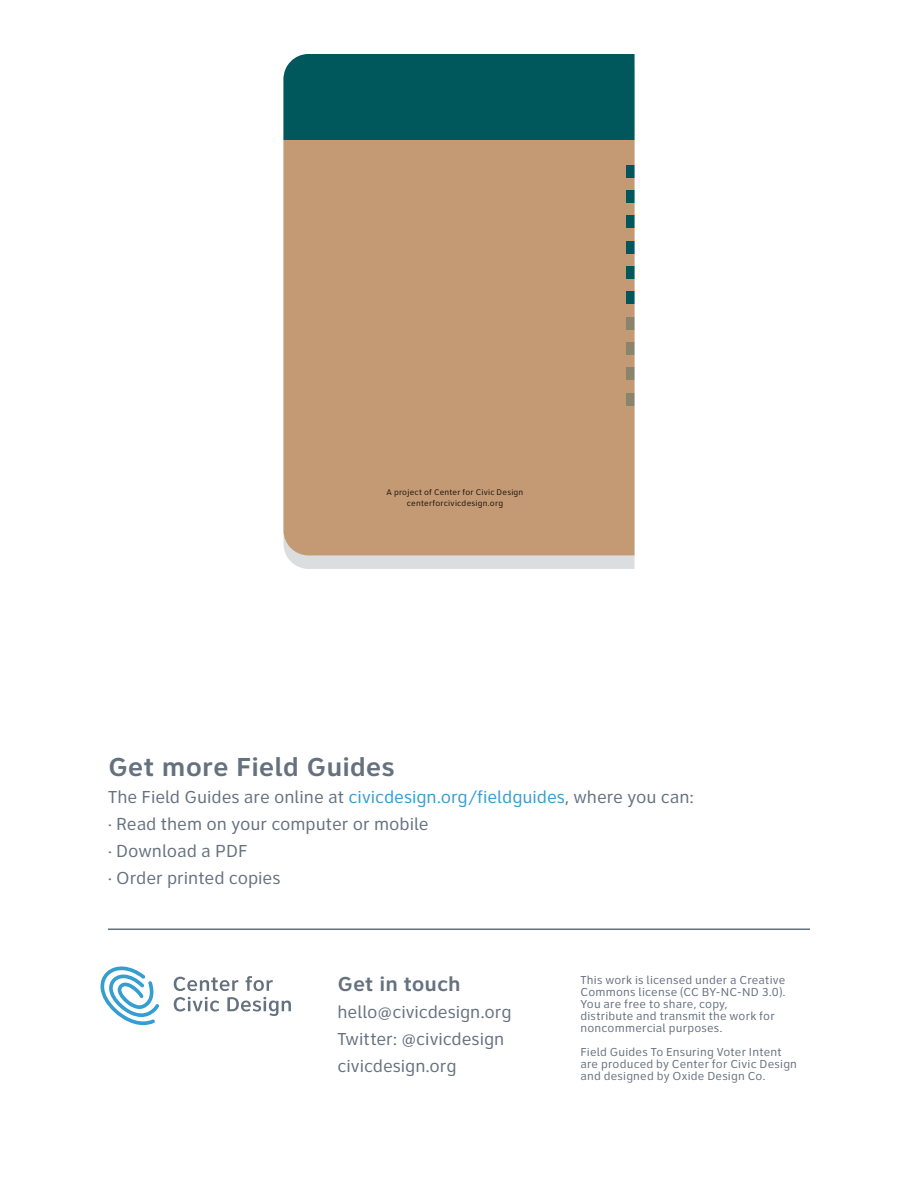
<style>
.page{position:relative;width:918px;height:1188px;background:#fff}
.page>*{position:absolute;margin:0;border:0;box-sizing:border-box;transform-origin:0 0}
.t1{font:700 27px "Clearview ADA";letter-spacing:-.005em;color:#65717f}
.t2{font:700 21px "Clearview ADA";color:#65717f}
.t3{font:18px/27px "Clearview ADA";letter-spacing:-.005em;color:#65717f}
.t4{font:12px/12px "Clearview ADA";letter-spacing:.015em;color:#65717f}
.t5{font:8.4px/11.2px "Clearview ADA";letter-spacing:.025em;color:#231f20;text-align:center}
.s1{color:#359ed0}
</style>
<div class="page">
<svg style="left:286px;top:67px;width:349px;height:502px;background:#d8d8d8"></svg>
<svg style="left:284px;top:54px;width:350px;height:501px;background:#a08e6f"></svg>
<svg style="left:100px;top:966px;width:59px;height:59px"></svg>
<svg style="left:174px;top:977px;width:64px;height:14px"></svg>
<svg style="left:246px;top:976px;width:27px;height:15px"></svg>
<svg style="left:174px;top:997px;width:45px;height:15px"></svg>
<svg style="left:227px;top:997px;width:64px;height:19px"></svg>
<hr style="left:108px;top:928px;width:702px;height:2px;background:#65717f">
<p class="t5" style="left:387px;top:486px;width:138px">A project of Center for Civic Design centerforcivicdesign.org</p>
<h1 class="t1" style="left:108px;top:748px;width:288px">Get more Field Guides</h1>
<h3 class="t3" style="left:108px;top:783px;width:587px">The Field Guides are online at <span class="s1">civicdesign.org/fieldguides</span>, where you can: · Read them on your computer or mobile<br>· Download a PDF<br>· Order printed copies</h3>
<h2 class="t2" style="left:338px;top:970px;width:125px">Get in touch</h2>
<h3 class="t3" style="left:338px;top:998px;width:176px">hello@civicdesign.org<br>Twitter: @civicdesign civicdesign.org</h3>
<p class="t4" style="left:580px;top:974px;width:206px">This work is licensed under a Creative<br>Commons license (CC BY-NC-ND 3.0).<br>You are free to share, copy,<br>distribute and transmit the work for noncommercial purposes.</p>
<p class="t4" style="left:580px;top:1046px;width:218px">Field Guides To Ensuring Voter Intent are produced by Center for Civic Design and designed by Oxide Design Co.</p>
</div>
